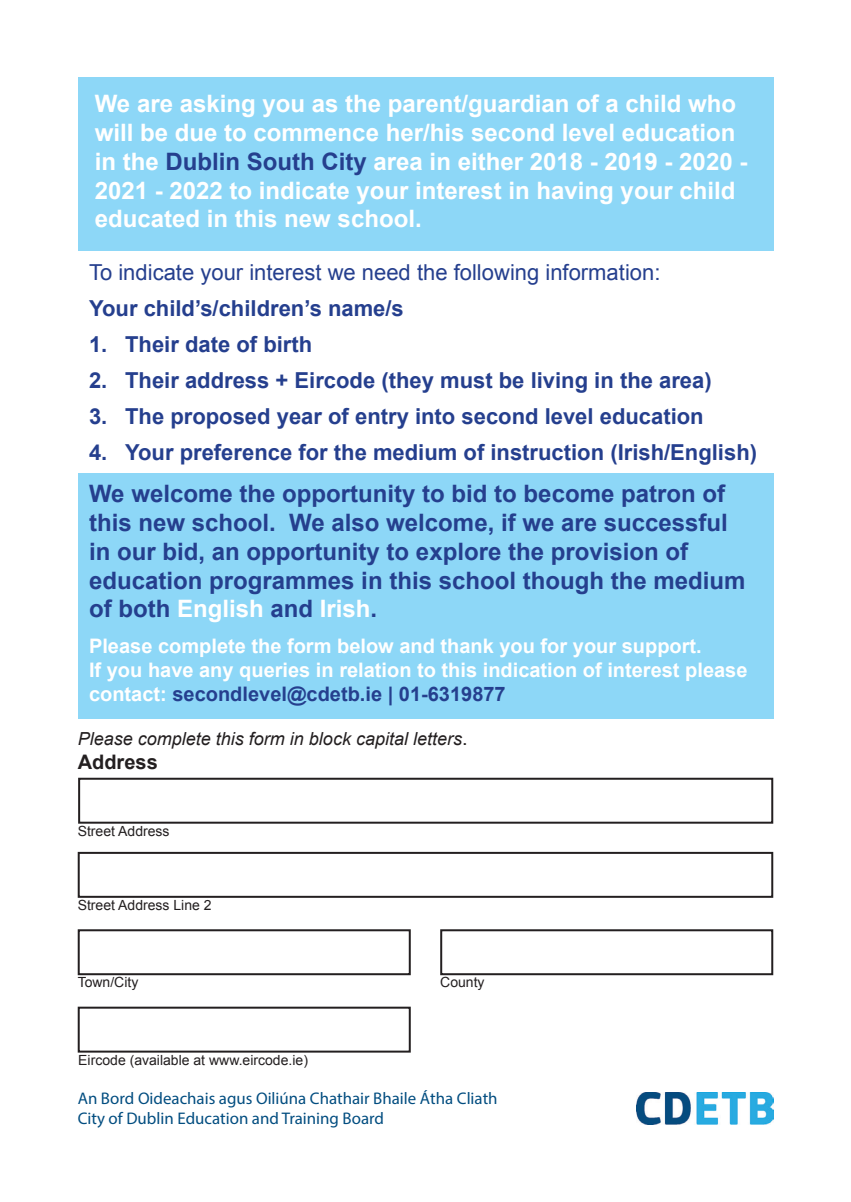
<style>
.page{position:relative;width:851px;height:1202px;background:#fff}
.page>*{position:absolute;margin:0;border:0;box-sizing:border-box;transform-origin:0 0}
.t1{font:700 24px/28.8px "Arial";color:#fff}
.t2{font:700 24px/28.8px "Arial";color:#253f8e}
.t3{font:700 22px "Arial";color:#253f8e}
.t4{font:22px "Arial";color:#253f8e}
.t5{font:700 20px/24px "Arial";color:#fff}
.t6{font:700 20px "Arial";color:#231f20}
.t7{font:italic 18px "Arial";color:#231f20}
.t8{font:16.8px/20.2px "Myriad Pro";color:#024d80}
.t9{font:14px "Arial";color:#231f20}
.s1{color:#253f8e}
.s2{color:#fff}
.s3{font-style:normal;font-size:20px}
</style>
<div class="page">
<div style="left:78px;top:78px;width:695px;height:173px;background:#8dd7f7"></div>
<img style="left:636px;top:1092px;width:137px;height:32px">
<div style="left:78px;top:473px;width:695px;height:246px;background:#8dd7f7"></div>
<div style="left:78px;top:778px;width:695px;height:46px;border:2px solid #231f20"></div>
<div style="left:78px;top:852px;width:695px;height:46px;border:2px solid #231f20"></div>
<div style="left:78px;top:929px;width:332px;height:46px;border:2px solid #231f20"></div>
<div style="left:78px;top:1007px;width:332px;height:46px;border:2px solid #231f20"></div>
<div style="left:440px;top:929px;width:333px;height:46px;border:2px solid #231f20"></div>
<p class="t1" style="left:95px;top:90px;width:654px">We are asking you as the parent/guardian of a child who will be due to commence her/his second level education in the <span class="s1">Dublin South City</span> area in either 2018 - 2019 - 2020 - 2021 - 2022 to indicate your interest in having your child educated in this new school.</p>
<p class="t4" style="left:89px;top:258px;width:573px">To indicate your interest we need the following information:</p>
<p class="t3" style="left:89px;top:293px;width:316px">Your child’s/children’s name/s</p>
<p class="t3" style="left:89px;top:329px;width:225px">1. Their date of birth</p>
<p class="t3" style="left:89px;top:365px;width:624px">2. Their address + Eircode (they must be living in the area)</p>
<p class="t3" style="left:89px;top:401px;width:616px">3. The proposed year of entry into second level education</p>
<p class="t3" style="left:89px;top:437px;width:669px">4. Your preference for the medium of instruction (Irish/English)</p>
<p class="t2" style="left:89px;top:480px;width:658px">We welcome the opportunity to bid to become patron of this new school. We also welcome, if we are successful in our bid, an opportunity to explore the provision of education programmes in this school though the medium of both <span class="s2">English</span> and <span class="s2">Irish</span>.</p>
<p class="t5" style="left:89px;top:634px;width:614px">Please complete the form below and thank you for your support.</p>
<p class="t5" style="left:89px;top:658px;width:659px">If you have any queries in relation to this indication of interest please contact: <span class="s1">secondlevel@cdetb.ie | 01-6319877</span></p>
<p class="t7" style="left:78px;top:727px;width:391px">Please complete this form in block capital letters<span class="s3">.</span></p>
<p class="t6" style="left:78px;top:749px;width:82px">Address</p>
<p class="t9" style="left:78px;top:822px;width:93px">Street Address</p>
<p class="t9" style="left:78px;top:896px;width:135px">Street Address Line 2</p>
<p class="t9" style="left:78px;top:973px;width:62px">Town/City</p>
<p class="t9" style="left:78px;top:1050px;width:231px">Eircode (available at www.eircode.ie)</p>
<p class="t9" style="left:440px;top:973px;width:46px">County</p>
<p class="t8" style="left:78px;top:1088px;width:421px">An Bord Oideachais agus Oiliúna Chathair Bhaile Átha Cliath<br>City of Dublin Education and Training Board</p>
</div>
